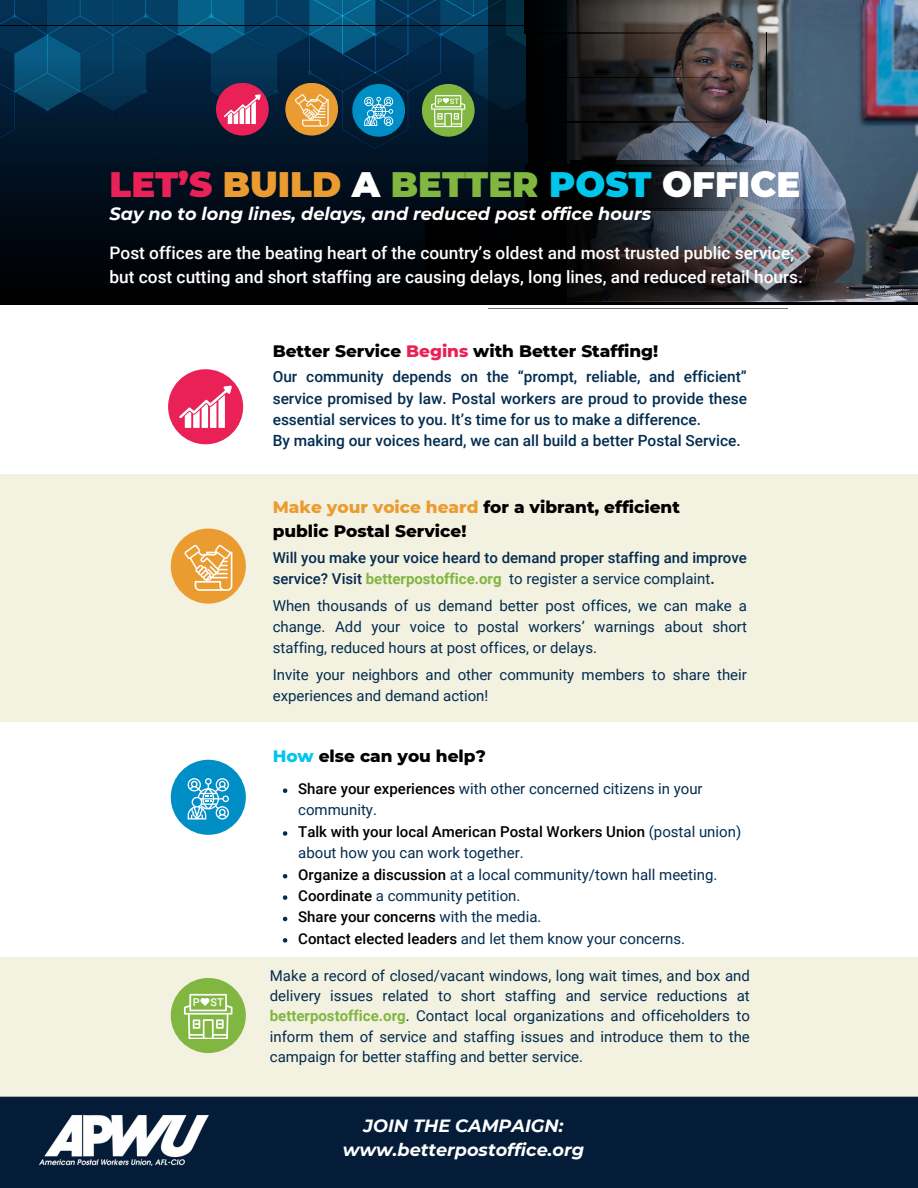
<style>
.page{position:relative;width:918px;height:1188px;background:#fff}
.page>*{position:absolute;margin:0;border:0;box-sizing:border-box;transform-origin:0 0}
.t1{font:900 35.4px "Montserrat";color:#fff}
.t2{font:italic 700 17.7px/24.8px "Montserrat";color:#fff;text-align:center}
.t3{font:500 17.25px/23.7px "Roboto";color:#fff}
.t4{font:800 16.95px/23.7px "Montserrat";color:#000}
.t5{font:500 15.45px/21.3px "Roboto";color:#032c4f}
.t6{font:15px/21.3px "Roboto";color:#032c4f;text-align:justify}
.t7{font:500 15px/21px "Roboto";color:#032c4f}
.t8{font:500 10.8px "Roboto";color:#fff}
.t9{font:500 7.65px "Roboto";color:#fff}
.s1{color:#e92156}
.s2{color:#eb9c31}
.s3{color:#81b641}
.s4{color:#00c6ec}
.s5{font-weight:700;color:#81b641}
.s6{font-weight:400}
.s7{font-weight:700}
.s8{font-weight:500;color:#000}
</style>
<div class="page">
<img style="left:0;top:0;width:489px;height:26px">
<svg style="left:0;top:26px;width:918px;height:279px;background:#01182a"></svg>
<svg style="left:489px;top:0;width:299px;height:305px;background:#011524"></svg>
<img style="left:764px;top:0;width:154px;height:302px">
<svg style="left:528px;top:122px;width:240px;height:42px;background:#333b47"></svg>
<svg style="left:527px;top:78px;width:239px;height:44px;background:#2a282b"></svg>
<svg style="left:527px;top:33px;width:239px;height:45px;background:#352d2c"></svg>
<svg style="left:525px;top:0;width:239px;height:33px;background:#423f3d"></svg>
<svg style="left:571px;top:160px;width:261px;height:48px;background:#5f728b"></svg>
<div style="left:525px;top:164px;width:245px;height:46px;background:#000"></div>
<svg style="left:638px;top:165px;width:151px;height:45px;background:#424c59"></svg>
<svg style="left:525px;top:301px;width:239px;height:1px"></svg>
<div style="left:285px;top:83px;width:53px;height:53px;background:#eb9c31;border-radius:50%"></div>
<svg style="left:295px;top:94px;width:34px;height:32px"></svg>
<div style="left:352px;top:84px;width:53px;height:53px;background:#008ec6;border-radius:50%"></div>
<svg style="left:364px;top:97px;width:29px;height:29px"></svg>
<div style="left:216px;top:83px;width:53px;height:53px;background:#e92156;border-radius:50%"></div>
<svg style="left:224px;top:94px;width:37px;height:30px"></svg>
<svg style="left:425px;top:210px;width:493px;height:91px;background:#2a2b30"></svg>
<div style="left:0;top:1096px;width:918px;height:92px;background:#041c37"></div>
<div style="left:0;top:957px;width:918px;height:139px;background:#f3f1e0"></div>
<div style="left:0;top:474px;width:918px;height:248px;background:#f3f1e0"></div>
<div style="left:171px;top:529px;width:75px;height:75px;background:#eb9c31;border-radius:50%"></div>
<svg style="left:184px;top:545px;width:48px;height:46px"></svg>
<div style="left:171px;top:760px;width:75px;height:75px;background:#008ec6;border-radius:50%"></div>
<svg style="left:188px;top:778px;width:41px;height:42px"></svg>
<div style="left:168px;top:369px;width:75px;height:75px;background:#e92156;border-radius:50%"></div>
<svg style="left:179px;top:386px;width:53px;height:42px"></svg>
<div style="left:171px;top:978px;width:75px;height:75px;background:#81b641;border-radius:50%"></div>
<svg style="left:184px;top:994px;width:48px;height:45px"></svg>
<svg style="left:283px;top:788px;width:4px;height:5px"></svg>
<svg style="left:283px;top:831px;width:4px;height:5px"></svg>
<svg style="left:283px;top:874px;width:4px;height:4px"></svg>
<svg style="left:283px;top:895px;width:4px;height:5px"></svg>
<svg style="left:283px;top:917px;width:4px;height:4px"></svg>
<svg style="left:283px;top:938px;width:4px;height:5px"></svg>
<div style="left:422px;top:84px;width:53px;height:53px;background:#81b641;border-radius:50%"></div>
<svg style="left:431px;top:95px;width:34px;height:32px"></svg>
<img style="left:40px;top:1115px;width:168px;height:51px">
<p class="t9" style="left:437px;top:97px;width:23px">P ST</p>
<h1 class="t1" style="left:110px;top:163px;width:692px"><span class="s1">LET’S</span> <span class="s2">BUILD</span> A <span class="s3">BETTER</span> <span class="s4">POST</span> OFFICE</h1>
<h2 class="t2" style="left:110px;top:202px;width:543px">Say no to long lines, delays, and reduced post office hours</h2>
<h2 class="t3" style="left:110px;top:241px;width:695px">Post offices are the beating heart of the country’s oldest and most trusted public service; but cost cutting and short staffing are causing delays, long lines, and reduced retail hours.</h2>
<p class="t4" style="left:273px;top:339px;width:387px">Better Service <span class="s1">Begins</span> with Better Staffing!</p>
<p class="t5" style="left:273px;top:366px;width:476px">Our community depends on the “prompt, reliable, and efficient” service promised by law. Postal workers are proud to provide these essential services to you. It’s time for us to make a difference.<br>By making our voices heard, we can all build a better Postal Service.</p>
<p class="t4" style="left:273px;top:495px;width:409px"><span class="s2">Make your voice heard</span> for a vibrant, efficient public Postal Service!</p>
<p class="t8" style="left:193px;top:996px;width:32px">P ST</p>
<p class="t7" style="left:273px;top:548px;width:476px">Will you make your voice heard to demand proper staffing and improve service? Visit <span class="s5">betterpostoffice.org</span> <span class="s6">to register a service complaint</span><span class="s7">.</span></p>
<p class="t6" style="left:273px;top:596px;width:476px">When thousands of us demand better post offices, we can make a change. Add your voice to postal workers’ warnings about short staffing, reduced hours at post offices, or delays.</p>
<p class="t6" style="left:273px;top:665px;width:476px">Invite your neighbors and other community members to share their experiences and demand action!</p>
<p class="t4" style="left:273px;top:744px;width:215px"><span class="s4">How</span> else can you help?</p>
<p class="t6" style="left:298px;top:778px;width:444px;text-align:left"><span class="s8">Share your experiences</span> with other concerned citizens in your community.<br><span class="s8">Talk with your local American Postal Workers Union</span> (postal union) about how you can work together.<br><span class="s8">Organize a discussion</span> at a local community/town hall meeting.<br><span class="s8">Coordinate</span> a community petition.<br><span class="s8">Share your concerns</span> with the media.<br><span class="s8">Contact elected leaders</span> and let them know your concerns.</p>
<p class="t6" style="left:270px;top:966px;width:482px;line-height:20.2px">Make a record of closed/vacant windows, long wait times, and box and delivery issues related to short staffing and service reductions at <span class="s5">betterpostoffice.org</span>. Contact local organizations and officeholders to inform them of service and staffing issues and introduce them to the campaign for better staffing and better service.</p>
<p class="t2" style="left:343px;top:1113px;width:243px">JOIN THE CAMPAIGN: www.betterpostoffice.org</p>
</div>
